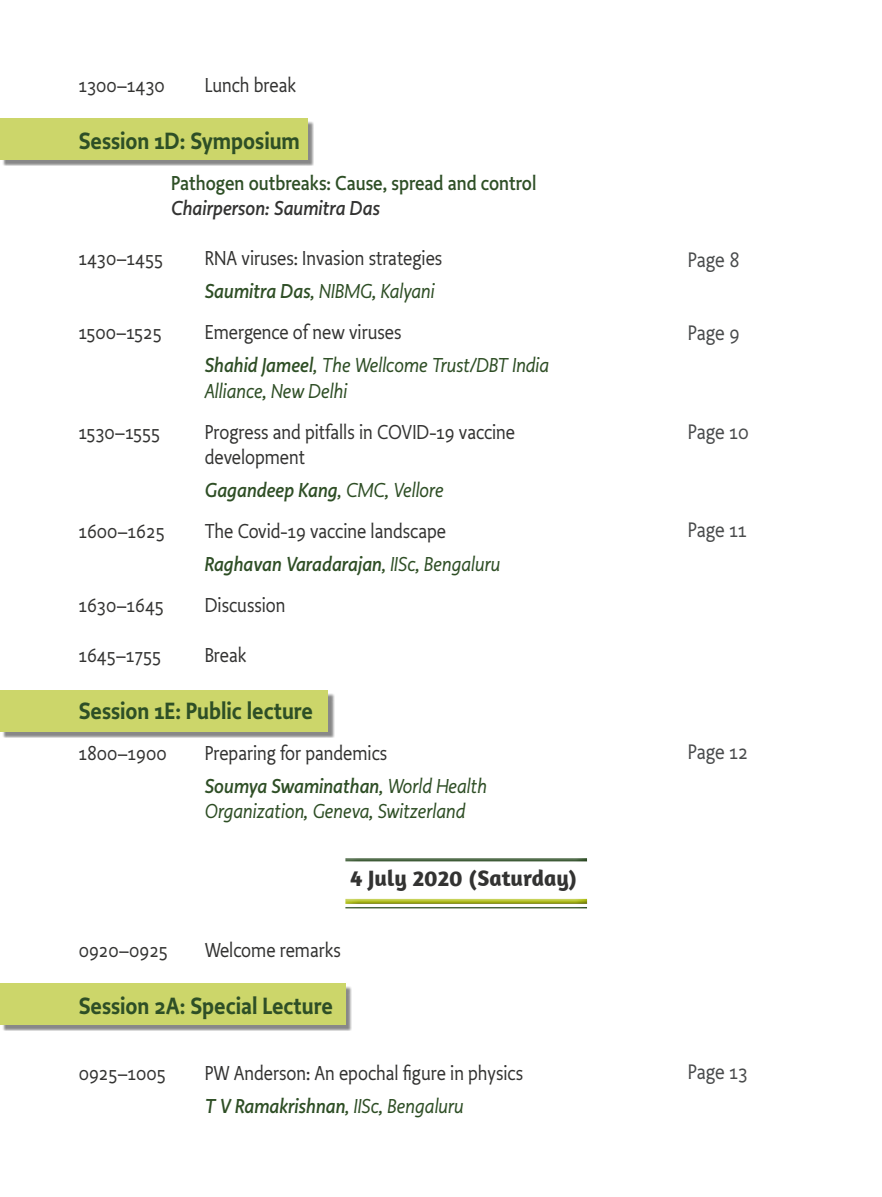
<style>
.page{position:relative;width:882px;height:1197px;background:#fff}
.page>*{position:absolute;margin:0;border:0;box-sizing:border-box;transform-origin:0 0}
.t1{font:600 24.5px "Productus";color:#2e4f26}
.t2{font:700 22.75px "Amaranth";color:#333332}
.t3{font:21.88px "Productus";letter-spacing:-.01em;color:#494b4c}
.t4{font:21px/33.1px "Productus";color:#333332}
.t5{font:italic 21px/33.1px "Productus";color:#2e4e25}
.t6{font:500 21px "Productus";color:#2e4f26}
.t7{font:italic 500 21px "Productus";color:#2e4e25}
.t8{font:italic 500 21px "Productus";color:#333332}
.s1{font-weight:500;font-style:italic;color:#2e4e25}
.s2{font-style:italic;color:#2e4e25}
.s3{font-style:normal;color:#333332}
.s4{font-weight:500}
.s5{font-weight:400}
</style>
<div class="page">
<div style="left:3px;top:986px;width:349px;height:45px;background:#000;opacity:.75"></div>
<div style="left:0;top:984px;width:345px;height:41px;background:#ccd66a"></div>
<div style="left:3px;top:693px;width:332px;height:44px;background:#000;opacity:.75"></div>
<div style="left:0;top:690px;width:328px;height:42px;background:#ccd66a"></div>
<div style="left:3px;top:121px;width:311px;height:44px;background:#000;opacity:.75"></div>
<div style="left:0;top:118px;width:307px;height:42px;background:#ccd66a"></div>
<div style="left:343px;top:898px;width:257px;height:12px;background:#000;opacity:.75"></div>
<div style="left:342px;top:850px;width:258px;height:12px;background:#000;opacity:.75"></div>
<p class="t4" style="left:79px;top:69px;width:88px">1300–1430</p>
<p class="t4" style="left:205px;top:69px;width:93px">Lunch break</p>
<p class="t1" style="left:79px;top:125px;width:223px">Session 1D: Symposium</p>
<p class="t6" style="left:171px;top:170px;width:367px">Pathogen outbreaks: Cause, spread and control</p>
<p class="t8" style="left:171px;top:195px;width:210px">Chairperson: Saumitra Das</p>
<p class="t4" style="left:79px;top:242px;width:86px">1430–1455</p>
<p class="t4" style="left:205px;top:242px;width:239px">RNA viruses: Invasion strategies<br><span class="s1">Saumitra Das</span><span class="s2">, NIBMG, Kalyani</span></p>
<p class="t4" style="left:79px;top:316px;width:85px">1500–1525</p>
<p class="t5" style="left:205px;top:316px;width:346px"><span class="s3">Emergence of new viruses<br></span><span class="s4">Shahid Jameel</span>, The Wellcome Trust/DBT India</p>
<p class="t5" style="left:205px;top:374px;width:144px">Alliance, New Delhi</p>
<p class="t4" style="left:79px;top:415px;width:83px">1530–1555</p>
<p class="t4" style="left:205px;top:419px;width:312px;line-height:25.2px">Progress and pitfalls in COVID-19 vaccine development</p>
<p class="t7" style="left:205px;top:477px;width:240px">Gagandeep Kang<span class="s5">, CMC, Vellore</span></p>
<p class="t4" style="left:79px;top:515px;width:87px">1600–1625</p>
<p class="t4" style="left:205px;top:515px;width:297px">The Covid-19 vaccine landscape<br><span class="s1">Raghavan Varadarajan</span><span class="s2">, IISc, Bengaluru</span></p>
<p class="t4" style="left:79px;top:589px;width:87px">1630–1645</p>
<p class="t4" style="left:205px;top:589px;width:82px">Discussion</p>
<p class="t4" style="left:79px;top:639px;width:84px">1645–1755</p>
<p class="t4" style="left:205px;top:639px;width:43px">Break</p>
<p class="t1" style="left:79px;top:695px;width:236px">Session 1E: Public lecture</p>
<p class="t4" style="left:79px;top:737px;width:89px">1800–1900</p>
<p class="t4" style="left:205px;top:737px;width:284px">Preparing for pandemics<br><span class="s1">Soumya Swaminathan</span><span class="s2">, World Health</span></p>
<p class="t5" style="left:205px;top:795px;width:262px">Organization, Geneva, Switzerland</p>
<p class="t2" style="left:350px;top:864px;width:228px">4 July 2020 (Saturday)</p>
<p class="t4" style="left:79px;top:934px;width:91px">0920–0925</p>
<p class="t4" style="left:205px;top:934px;width:138px">Welcome remarks</p>
<p class="t1" style="left:79px;top:990px;width:256px">Session 2A: Special Lecture</p>
<p class="t4" style="left:79px;top:1057px;width:89px">0925–1005</p>
<p class="t4" style="left:205px;top:1057px;width:320px">PW Anderson: An epochal figure in physics<br><span class="s1">T V Ramakrishnan</span><span class="s2">, IISc, Bengaluru</span></p>
<p class="t3" style="left:688px;top:247px;width:53px">Page 8</p>
<p class="t3" style="left:688px;top:319px;width:53px">Page 9</p>
<p class="t3" style="left:688px;top:419px;width:62px">Page 10</p>
<p class="t3" style="left:688px;top:517px;width:60px">Page 11</p>
<p class="t3" style="left:688px;top:739px;width:62px">Page 12</p>
<p class="t3" style="left:688px;top:1059px;width:61px">Page 13</p>
</div>
